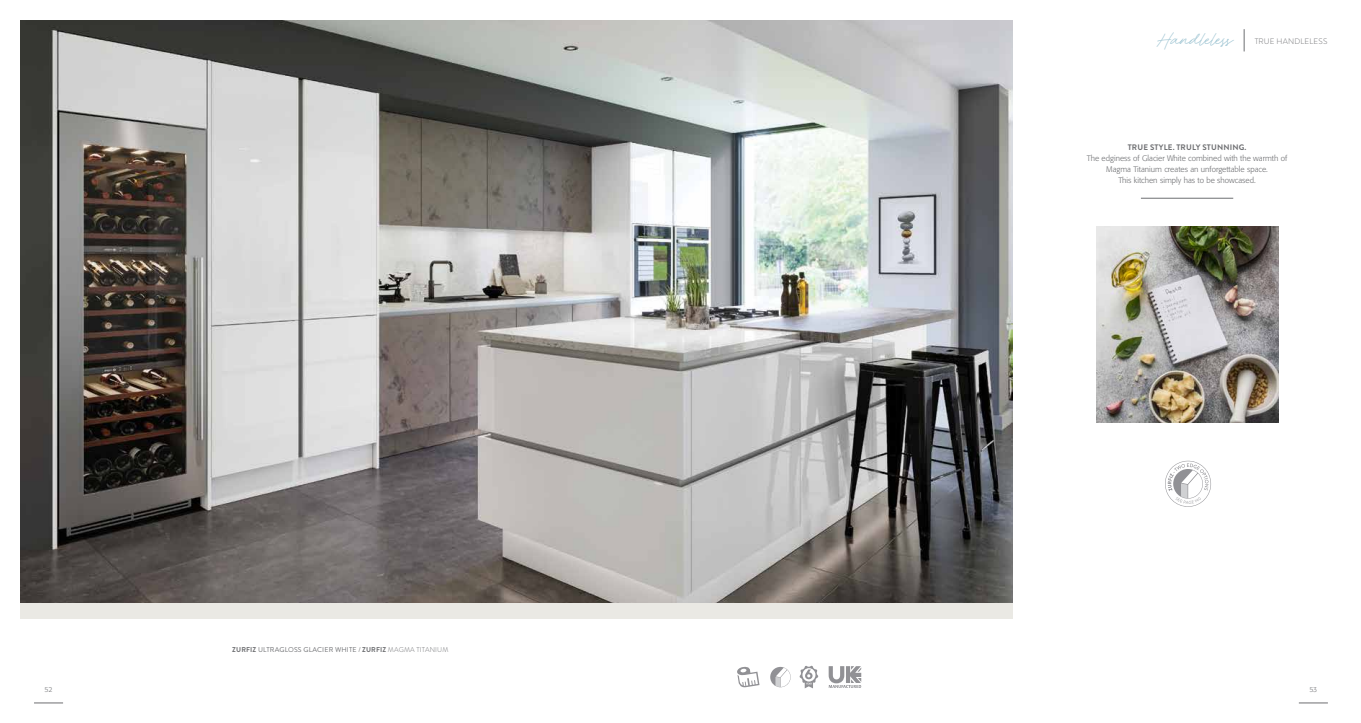
<style>
.page{position:relative;width:1361px;height:723px;background:#fff}
.page>*{position:absolute;margin:0;border:0;box-sizing:border-box;transform-origin:0 0}
.t1{font:11px "Rocket Clouds";color:#9fc5d3}
.t2{font:300 8px/11px "Formata";color:#6d6e71;text-align:center}
.t3{font:700 8px "Brandon Grotesque";letter-spacing:.02em;color:#6d6e71}
.t4{font:300 8px "Brandon Grotesque";letter-spacing:.02em;color:#6d6e71}
.t5{font:7px "Brandon Grotesque";letter-spacing:.02em;color:#6d6e71}
.t6{font:300 7px "Formata";color:#6d6e71}
.s1{font-weight:700}
.s2{font-weight:300}
</style>
<div class="page">
<svg style="left:34px;top:703px;width:29px;height:1px"></svg>
<svg style="left:1299px;top:703px;width:29px;height:1px"></svg>
<div style="left:20px;top:601px;width:993px;height:17px;background:#eae9e4"></div>
<img style="left:20px;top:21px;width:993px;height:581px">
<img style="left:1096px;top:227px;width:182px;height:195px">
<hr style="left:1141px;top:198px;width:92px;height:1px;background:#6d6e71">
<svg style="left:1165px;top:461px;width:46px;height:46px"></svg>
<svg style="left:799px;top:666px;width:19px;height:22px"></svg>
<svg style="left:770px;top:667px;width:20px;height:20px"></svg>
<svg style="left:737px;top:667px;width:22px;height:20px"></svg>
<svg style="left:828px;top:666px;width:33px;height:22px"></svg>
<svg style="left:1244px;top:29px;width:1px;height:22px"></svg>
<h1 class="t1" style="left:1157px;top:33px;width:81px">Handleless</h1>
<p class="t4" style="left:1254px;top:35px;width:74px">TRUE HANDLELESS</p>
<p class="t5" style="left:232px;top:644px;width:218px"><span class="s1">ZURFIZ</span> ULTRAGLOSS GLACIER WHITE / <span class="s1">ZURFIZ</span> <span class="s2">MAGMA TITANIUM</span></p>
<p class="t3" style="left:1128px;top:142px;width:120px">TRUE STYLE. TRULY STUNNING.</p>
<p class="t2" style="left:1087px;top:153px;width:202px">The edginess of Glacier White combined with the warmth of<br>Magma Titanium creates an unforgettable space.<br>This kitchen simply has to be showcased.</p>
<p class="t6" style="left:45px;top:686px;width:10px">52</p>
<p class="t6" style="left:1309px;top:686px;width:10px">53</p>
</div>
